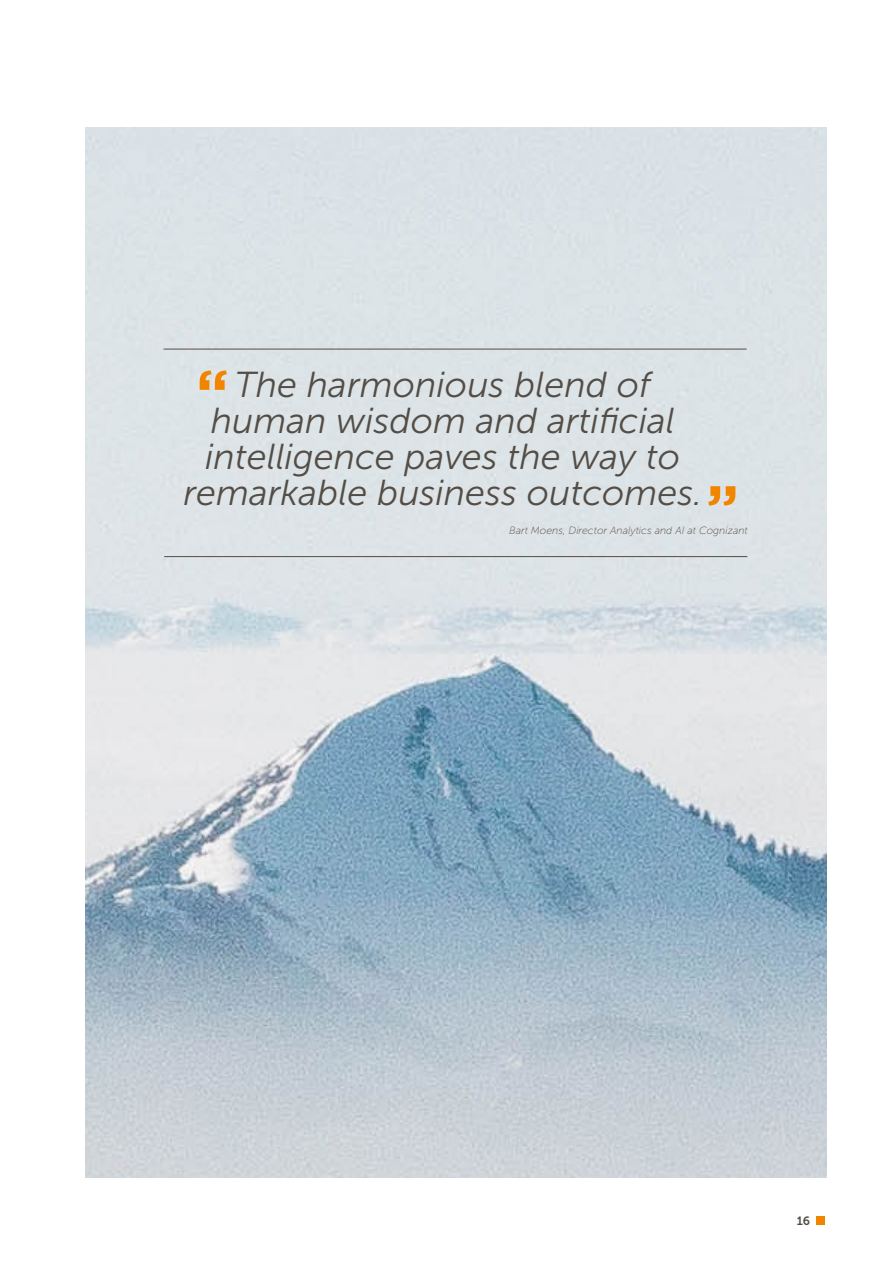
<style>
.page{position:relative;width:893px;height:1263px;background:#fff}
.page>*{position:absolute;margin:0;border:0;box-sizing:border-box;transform-origin:0 0}
.t1{font:700 60px "Gotham";color:#f18500}
.t2{font:italic 36px/36px "Museo Sans 300";color:#544d46;text-align:center}
.t3{font:12px "Museo Sans 700";color:#544d46}
.t4{font:italic 10.5px "Museo Sans 100";color:#544d46}
</style>
<div class="page">
<img style="left:85px;top:128px;width:741px;height:1050px">
<hr style="left:163px;top:349px;width:584px;height:1px;background:#544d46">
<hr style="left:164px;top:556px;width:583px;height:1px;background:#544d46">
<div style="left:816px;top:1216px;width:9px;height:9px;background:#f18500"></div>
<h1 class="t1" style="left:196px;top:357px;width:34px">“</h1>
<p class="t2" style="left:183px;top:366px;width:520px">The harmonious blend of human wisdom and artificial intelligence paves the way to remarkable business outcomes.</p>
<h1 class="t1" style="left:739px;top:519px;width:34px;rotate:-180deg">“</h1>
<p class="t4" style="left:509px;top:525px;width:240px">Bart Moens, Director Analytics and AI at Cognizant</p>
<p class="t3" style="left:797px;top:1214px;width:15px">16</p>
</div>
